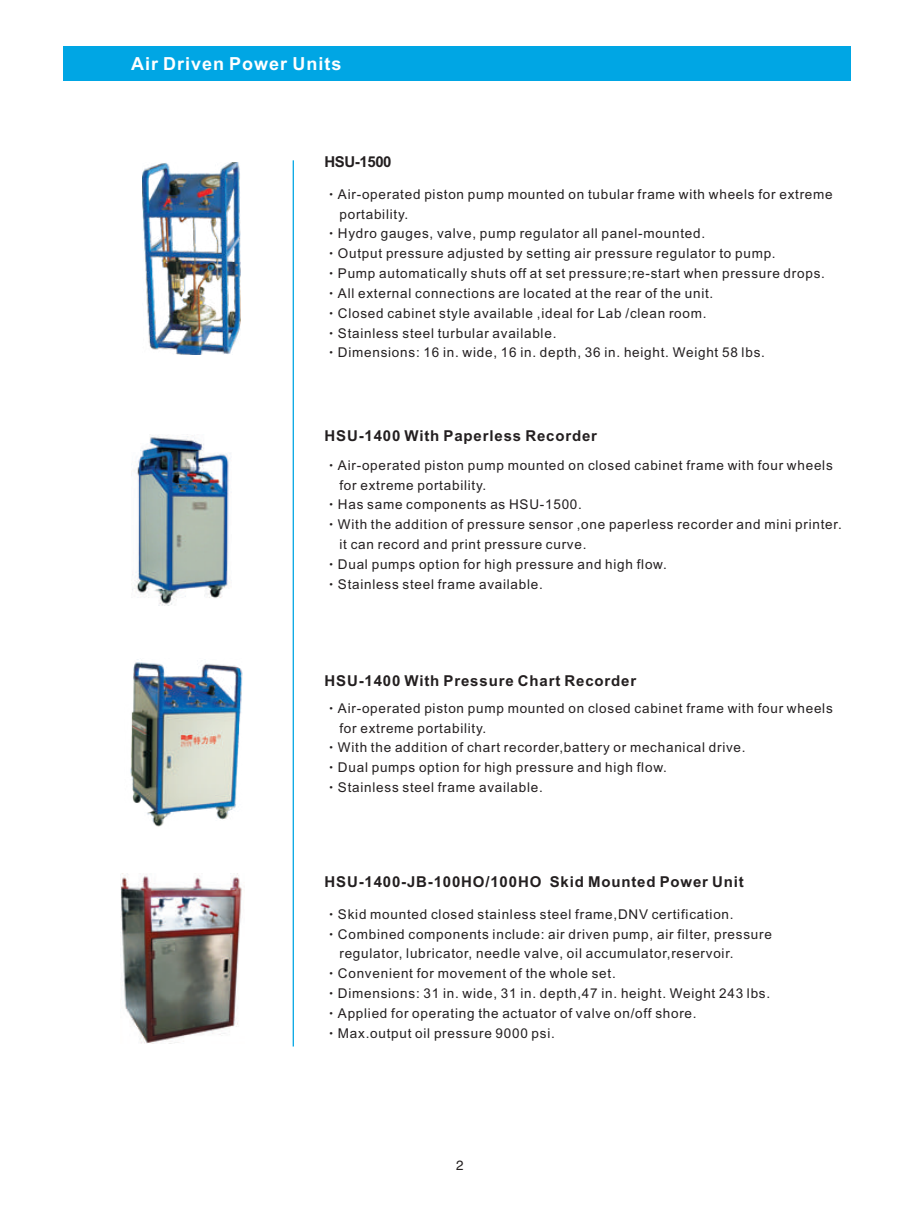
<style>
.page{position:relative;width:919px;height:1212px;background:#fff}
.page>*{position:absolute;margin:0;border:0;box-sizing:border-box;transform-origin:0 0}
.t1{font:700 18px "Arial";letter-spacing:.055em;color:#fff}
.t2{font:700 15px "Arial";letter-spacing:.055em;color:#231f20}
.t3{font:13.5px "Arial";letter-spacing:.055em;color:#231f20}
.t4{font:13.5px "FZHTJW GB1 0";color:#231f20}
.s1{font-family:"FZHTJW GB1 0"}
</style>
<div class="page">
<img style="left:143px;top:163px;width:98px;height:191px">
<hr style="left:292px;top:160px;width:2px;height:886px;background:#00a6e4">
<div style="left:64px;top:47px;width:786px;height:34px;background:#00a6e4"></div>
<img style="left:132px;top:435px;width:98px;height:170px">
<img style="left:130px;top:659px;width:113px;height:168px">
<img style="left:120px;top:873px;width:122px;height:170px">
<h1 class="t1" style="left:131px;top:57px;width:212px">Air Driven Power Units</h1>
<p class="t2" style="left:324px;top:156px;width:69px">HSU-1500</p>
<p class="t3" style="left:324px;top:189px;width:509px"><span class="s1">·</span>Air-operated piston pump mounted on tubular frame with wheels for extreme</p>
<p class="t3" style="left:339px;top:209px;width:70px">portability.</p>
<p class="t3" style="left:324px;top:228px;width:382px"><span class="s1">·</span>Hydro gauges, valve, pump regulator all panel-mounted.</p>
<p class="t3" style="left:324px;top:248px;width:452px"><span class="s1">·</span>Output pressure adjusted by setting air pressure regulator to pump.</p>
<p class="t3" style="left:324px;top:268px;width:502px"><span class="s1">·</span>Pump automatically shuts off at set pressure;re-start when pressure drops.</p>
<p class="t3" style="left:324px;top:288px;width:390px"><span class="s1">·</span>All external connections are located at the rear of the unit.</p>
<p class="t3" style="left:324px;top:308px;width:383px"><span class="s1">·</span>Closed cabinet style available ,ideal for Lab /clean room.</p>
<p class="t3" style="left:324px;top:328px;width:233px"><span class="s1">·</span>Stainless steel turbular available.</p>
<p class="t3" style="left:324px;top:348px;width:442px"><span class="s1">·</span>Dimensions: 16 in. wide, 16 in. depth, 36 in. height. Weight 58 lbs.</p>
<p class="t2" style="left:324px;top:430px;width:274px">HSU-1400 With Paperless Recorder</p>
<p class="t3" style="left:324px;top:460px;width:509px"><span class="s1">·</span>Air-operated piston pump mounted on closed cabinet frame with four wheels</p>
<p class="t3" style="left:339px;top:480px;width:148px">for extreme portability.</p>
<p class="t3" style="left:324px;top:499px;width:259px"><span class="s1">·</span>Has same components as HSU-1500.</p>
<p class="t3" style="left:324px;top:519px;width:518px"><span class="s1">·</span>With the addition of pressure sensor ,one paperless recorder and mini printer.</p>
<p class="t3" style="left:339px;top:539px;width:248px">it can record and print pressure curve.</p>
<p class="t3" style="left:324px;top:559px;width:344px"><span class="s1">·</span>Dual pumps option for high pressure and high flow.</p>
<p class="t3" style="left:324px;top:579px;width:220px"><span class="s1">·</span>Stainless steel frame available.</p>
<p class="t2" style="left:324px;top:675px;width:313px">HSU-1400 With Pressure Chart Recorder</p>
<p class="t3" style="left:324px;top:703px;width:509px"><span class="s1">·</span>Air-operated piston pump mounted on closed cabinet frame with four wheels</p>
<p class="t3" style="left:339px;top:723px;width:148px">for extreme portability.</p>
<p class="t3" style="left:324px;top:742px;width:422px"><span class="s1">·</span>With the addition of chart recorder,battery or mechanical drive.</p>
<p class="t3" style="left:324px;top:762px;width:344px"><span class="s1">·</span>Dual pumps option for high pressure and high flow.</p>
<p class="t3" style="left:324px;top:782px;width:220px"><span class="s1">·</span>Stainless steel frame available.</p>
<p class="t2" style="left:324px;top:876px;width:421px">HSU-1400-JB-100HO/100HO Skid Mounted Power Unit</p>
<p class="t3" style="left:324px;top:909px;width:410px"><span class="s1">·</span>Skid mounted closed stainless steel frame,DNV certification.</p>
<p class="t3" style="left:324px;top:929px;width:449px"><span class="s1">·</span>Combined components include: air driven pump, air filter, pressure</p>
<p class="t3" style="left:339px;top:948px;width:395px">regulator, lubricator, needle valve, oil accumulator,reservoir.</p>
<p class="t3" style="left:324px;top:968px;width:293px"><span class="s1">·</span>Convenient for movement of the whole set.</p>
<p class="t3" style="left:324px;top:988px;width:447px"><span class="s1">·</span>Dimensions: 31 in. wide, 31 in. depth,47 in. height. Weight 243 lbs.</p>
<p class="t3" style="left:324px;top:1008px;width:373px"><span class="s1">·</span>Applied for operating the actuator of valve on/off shore.</p>
<p class="t3" style="left:324px;top:1028px;width:232px"><span class="s1">·</span>Max.output oil pressure 9000 psi.</p>
<p class="t4" style="left:456px;top:1158px;width:9px">2</p>
</div>
